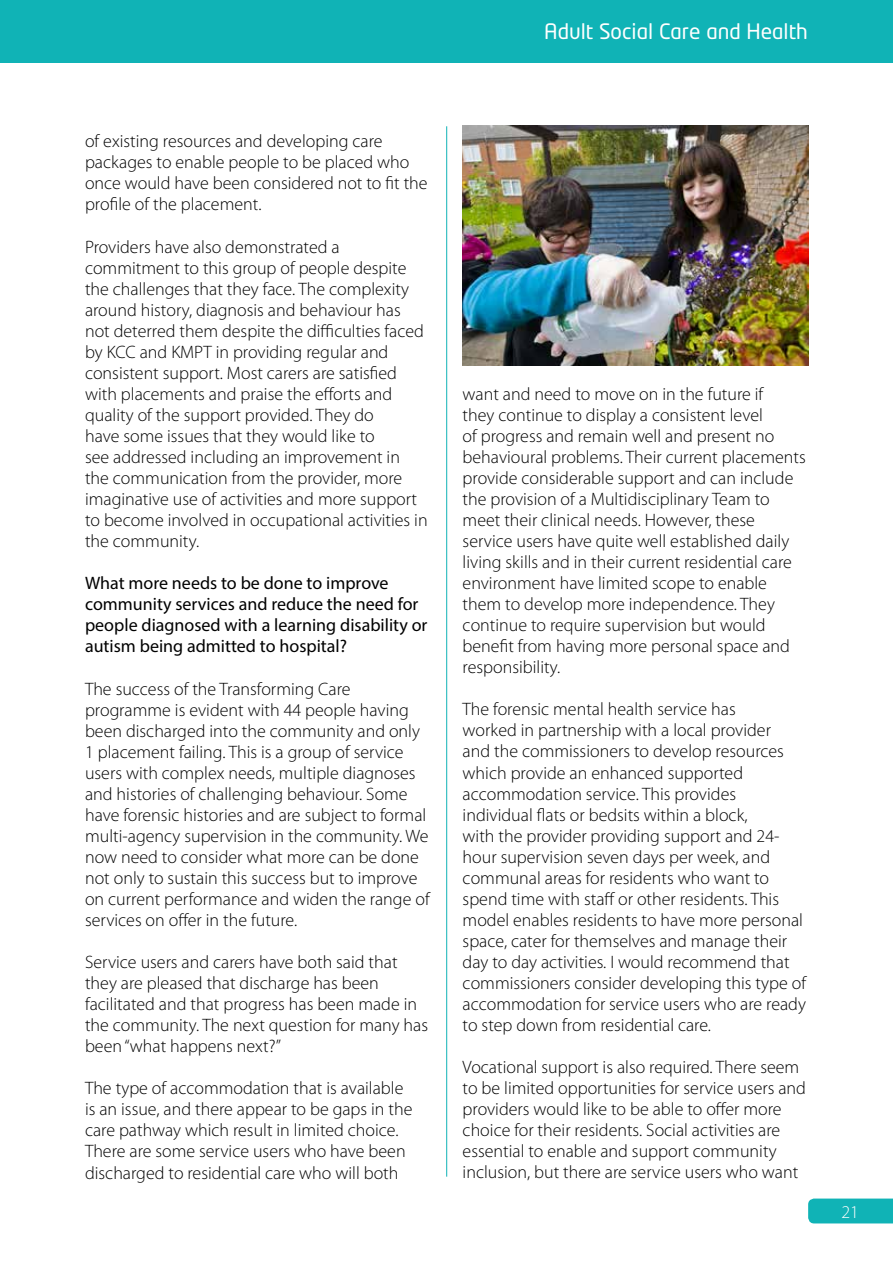
<style>
.page{position:relative;width:893px;height:1263px;background:#fff}
.page>*{position:absolute;margin:0;border:0;box-sizing:border-box;transform-origin:0 0}
.t1{font:21px "Neo Tech";color:#fff}
.t2{font:300 18px/21px "Myriad Pro";color:#000}
.t3{font:18px/21px "Myriad Pro";color:#000}
.t4{font:300 18px "Myriad Pro";color:#fff}
</style>
<div class="page">
<div style="left:808px;top:1198px;width:85px;height:25px;background:#10b3b6"></div>
<div style="left:0;top:0;width:893px;height:63px;background:#10b3b6"></div>
<hr style="left:446px;top:126px;width:1px;height:1051px;background:#10b3b6">
<img style="left:462px;top:125px;width:346px;height:240px">
<p class="t1" style="left:544px;top:21px;width:265px">Adult Social Care and Health</p>
<p class="t2" style="left:85px;top:131px;width:344px">of existing resources and developing care packages to enable people to be placed who once would have been considered not to fit the profile of the placement.</p>
<p class="t2" style="left:85px;top:236px;width:344px">Providers have also demonstrated a commitment to this group of people despite the challenges that they face. The complexity around history, diagnosis and behaviour has not deterred them despite the difficulties faced by KCC and KMPT in providing regular and consistent support. Most carers are satisfied with placements and praise the efforts and quality of the support provided. They do<br>have some issues that they would like to<br>see addressed including an improvement in the communication from the provider, more imaginative use of activities and more support to become involved in occupational activities in the community.</p>
<p class="t3" style="left:85px;top:572px;width:344px">What more needs to be done to improve community services and reduce the need for people diagnosed with a learning disability or autism being admitted to hospital?</p>
<p class="t2" style="left:85px;top:678px;width:346px">The success of the Transforming Care programme is evident with 44 people having been discharged into the community and only 1 placement failing. This is a group of service users with complex needs, multiple diagnoses and histories of challenging behaviour. Some have forensic histories and are subject to formal multi-agency supervision in the community. We now need to consider what more can be done not only to sustain this success but to improve on current performance and widen the range of services on offer in the future.</p>
<p class="t2" style="left:85px;top:951px;width:345px">Service users and carers have both said that they are pleased that discharge has been facilitated and that progress has been made in the community. The next question for many has been “what happens next?”</p>
<p class="t2" style="left:85px;top:1078px;width:329px">The type of accommodation that is available is an issue, and there appear to be gaps in the care pathway which result in limited choice.<br>There are some service users who have been discharged to residential care who will both</p>
<p class="t2" style="left:463px;top:383px;width:345px">want and need to move on in the future if<br>they continue to display a consistent level<br>of progress and remain well and present no behavioural problems. Their current placements provide considerable support and can include the provision of a Multidisciplinary Team to meet their clinical needs. However, these service users have quite well established daily living skills and in their current residential care environment have limited scope to enable them to develop more independence. They continue to require supervision but would benefit from having more personal space and responsibility.</p>
<p class="t2" style="left:463px;top:699px;width:345px">The forensic mental health service has<br>worked in partnership with a local provider<br>and the commissioners to develop resources which provide an enhanced supported accommodation service. This provides individual flats or bedsits within a block,<br>with the provider providing support and 24- hour supervision seven days per week, and communal areas for residents who want to spend time with staff or other residents. This model enables residents to have more personal space, cater for themselves and manage their day to day activities. I would recommend that commissioners consider developing this type of accommodation for service users who are ready to step down from residential care.</p>
<p class="t2" style="left:463px;top:1056px;width:345px">Vocational support is also required. There seem to be limited opportunities for service users and providers would like to be able to offer more choice for their residents. Social activities are essential to enable and support community inclusion, but there are service users who want</p>
<p class="t4" style="left:841px;top:1201px;width:19px">21</p>
</div>
